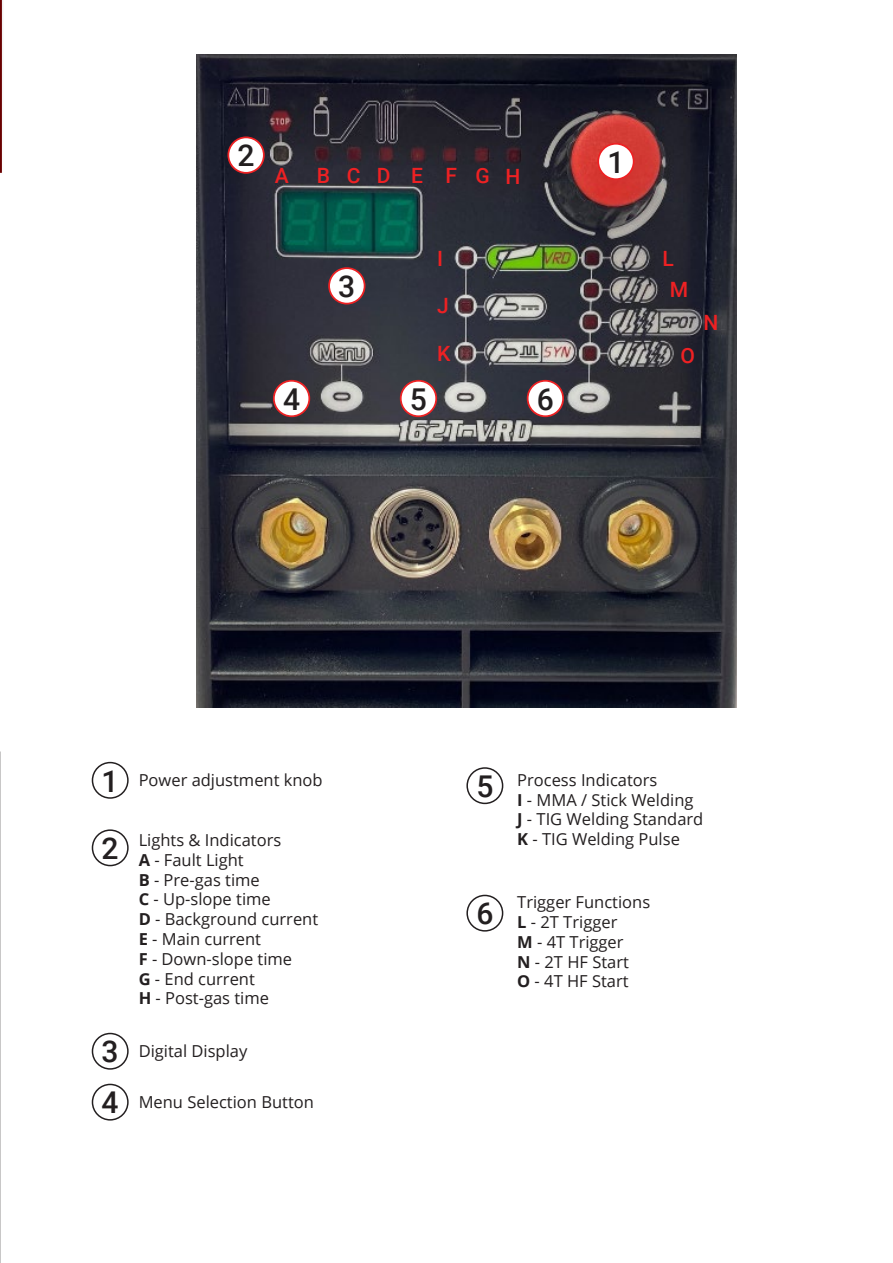
<style>
.page{position:relative;width:893px;height:1263px;background:#fff}
.page>*{position:absolute;margin:0;border:0;box-sizing:border-box;transform-origin:0 0}
.t1{font:500 30.15px "Roboto";color:#231f20}
.t2{font:500 30px "Roboto";color:#231f20}
.t3{font:500 21px "Roboto";color:#ee2123}
.t4{font:16.5px "Open Sans";color:#231f20}
.s1{font-weight:700}
</style>
<div class="page">
<svg style="left:0;top:0;width:3px;height:173px"></svg>
<div style="left:92px;top:762px;width:37px;height:37px;border:2px solid #231f20;border-radius:50%"></div>
<div style="left:92px;top:829px;width:37px;height:37px;border:2px solid #231f20;border-radius:50%"></div>
<div style="left:92px;top:1033px;width:37px;height:37px;border:2px solid #231f20;border-radius:50%"></div>
<div style="left:92px;top:1084px;width:37px;height:36px;border:2px solid #231f20;border-radius:50%"></div>
<div style="left:466px;top:767px;width:37px;height:37px;border:2px solid #231f20;border-radius:50%"></div>
<div style="left:466px;top:895px;width:37px;height:37px;border:2px solid #231f20;border-radius:50%"></div>
<img style="left:196px;top:54px;width:541px;height:653px">
<div style="left:598px;top:144px;width:36px;height:35px;background:#fff;border-radius:50%"></div>
<div style="left:597px;top:143px;width:38px;height:37px;border:2px solid #ee2123;border-radius:50%"></div>
<div style="left:228px;top:137px;width:36px;height:36px;background:#fff;border-radius:50%"></div>
<div style="left:227px;top:136px;width:38px;height:38px;border:2px solid #ee2123;border-radius:50%"></div>
<div style="left:329px;top:268px;width:36px;height:36px;background:#fff;border-radius:50%"></div>
<div style="left:328px;top:267px;width:37px;height:37px;border:2px solid #ee2123;border-radius:50%"></div>
<div style="left:274px;top:381px;width:35px;height:35px;background:#fff;border-radius:50%"></div>
<div style="left:273px;top:380px;width:37px;height:37px;border:2px solid #ee2123;border-radius:50%"></div>
<div style="left:401px;top:381px;width:35px;height:35px;background:#fff;border-radius:50%"></div>
<div style="left:400px;top:380px;width:37px;height:37px;border:2px solid #ee2123;border-radius:50%"></div>
<div style="left:528px;top:381px;width:35px;height:35px;background:#fff;border-radius:50%"></div>
<div style="left:527px;top:380px;width:37px;height:37px;border:2px solid #ee2123;border-radius:50%"></div>
<img style="left:0;top:752px;width:1px;height:511px">
<p class="t1" style="left:238px;top:135px;width:19px">2</p>
<p class="t1" style="left:607px;top:141px;width:19px">1</p>
<p class="t3" style="left:275px;top:161px;width:16px">A</p>
<p class="t3" style="left:317px;top:161px;width:15px">B</p>
<p class="t3" style="left:347px;top:161px;width:15px">C</p>
<p class="t3" style="left:377px;top:161px;width:15px">D</p>
<p class="t3" style="left:411px;top:161px;width:13px">E</p>
<p class="t3" style="left:446px;top:161px;width:13px">F</p>
<p class="t3" style="left:476px;top:161px;width:16px">G</p>
<p class="t3" style="left:506px;top:162px;width:16px">H</p>
<p class="t1" style="left:338px;top:265px;width:19px">3</p>
<p class="t3" style="left:437px;top:243px;width:7px">I</p>
<p class="t3" style="left:437px;top:291px;width:13px">J</p>
<p class="t3" style="left:437px;top:339px;width:15px">K</p>
<p class="t1" style="left:283px;top:378px;width:19px">4</p>
<p class="t1" style="left:410px;top:378px;width:19px">5</p>
<p class="t1" style="left:537px;top:378px;width:19px">6</p>
<p class="t3" style="left:662px;top:243px;width:13px">L</p>
<p class="t3" style="left:670px;top:275px;width:20px">M</p>
<p class="t3" style="left:680px;top:340px;width:16px">O</p>
<p class="t3" style="left:703px;top:307px;width:16px">N</p>
<p class="t2" style="left:102px;top:760px;width:19px">1</p>
<p class="t2" style="left:102px;top:827px;width:19px">2</p>
<p class="t2" style="left:102px;top:1031px;width:19px">3</p>
<p class="t2" style="left:102px;top:1082px;width:19px">4</p>
<p class="t4" style="left:139px;top:768px;width:186px">Power adjustment knob</p>
<p class="t4" style="left:139px;top:829px;width:144px">Lights &amp; Indicators</p>
<p class="t4" style="left:139px;top:848px;width:107px"><span class="s1">A</span> - Fault Light</p>
<p class="t4" style="left:139px;top:868px;width:123px"><span class="s1">B</span> - Pre-gas time</p>
<p class="t4" style="left:139px;top:888px;width:134px"><span class="s1">C</span> - Up-slope time</p>
<p class="t4" style="left:139px;top:908px;width:181px"><span class="s1">D</span> - Background current</p>
<p class="t4" style="left:139px;top:928px;width:124px"><span class="s1">E</span> - Main current</p>
<p class="t4" style="left:139px;top:947px;width:155px"><span class="s1">F</span> - Down-slope time</p>
<p class="t4" style="left:139px;top:967px;width:118px"><span class="s1">G</span> - End current</p>
<p class="t4" style="left:139px;top:987px;width:132px"><span class="s1">H</span> - Post-gas time</p>
<p class="t4" style="left:139px;top:1039px;width:110px">Digital Display</p>
<p class="t4" style="left:139px;top:1090px;width:177px">Menu Selection Button</p>
<p class="t2" style="left:476px;top:765px;width:19px">5</p>
<p class="t2" style="left:476px;top:893px;width:19px">6</p>
<p class="t4" style="left:517px;top:768px;width:142px">Process Indicators</p>
<p class="t4" style="left:517px;top:788px;width:178px"><span class="s1">I</span> - MMA / Stick Welding</p>
<p class="t4" style="left:517px;top:808px;width:188px"><span class="s1">J</span> - TIG Welding Standard</p>
<p class="t4" style="left:517px;top:828px;width:164px"><span class="s1">K</span> - TIG Welding Pulse</p>
<p class="t4" style="left:517px;top:891px;width:134px">Trigger Functions</p>
<p class="t4" style="left:517px;top:911px;width:102px"><span class="s1">L</span> - 2T Trigger</p>
<p class="t4" style="left:517px;top:930px;width:108px"><span class="s1">M</span> - 4T Trigger</p>
<p class="t4" style="left:517px;top:950px;width:113px"><span class="s1">N</span> - 2T HF Start</p>
<p class="t4" style="left:517px;top:970px;width:113px"><span class="s1">O</span> - 4T HF Start</p>
</div>
